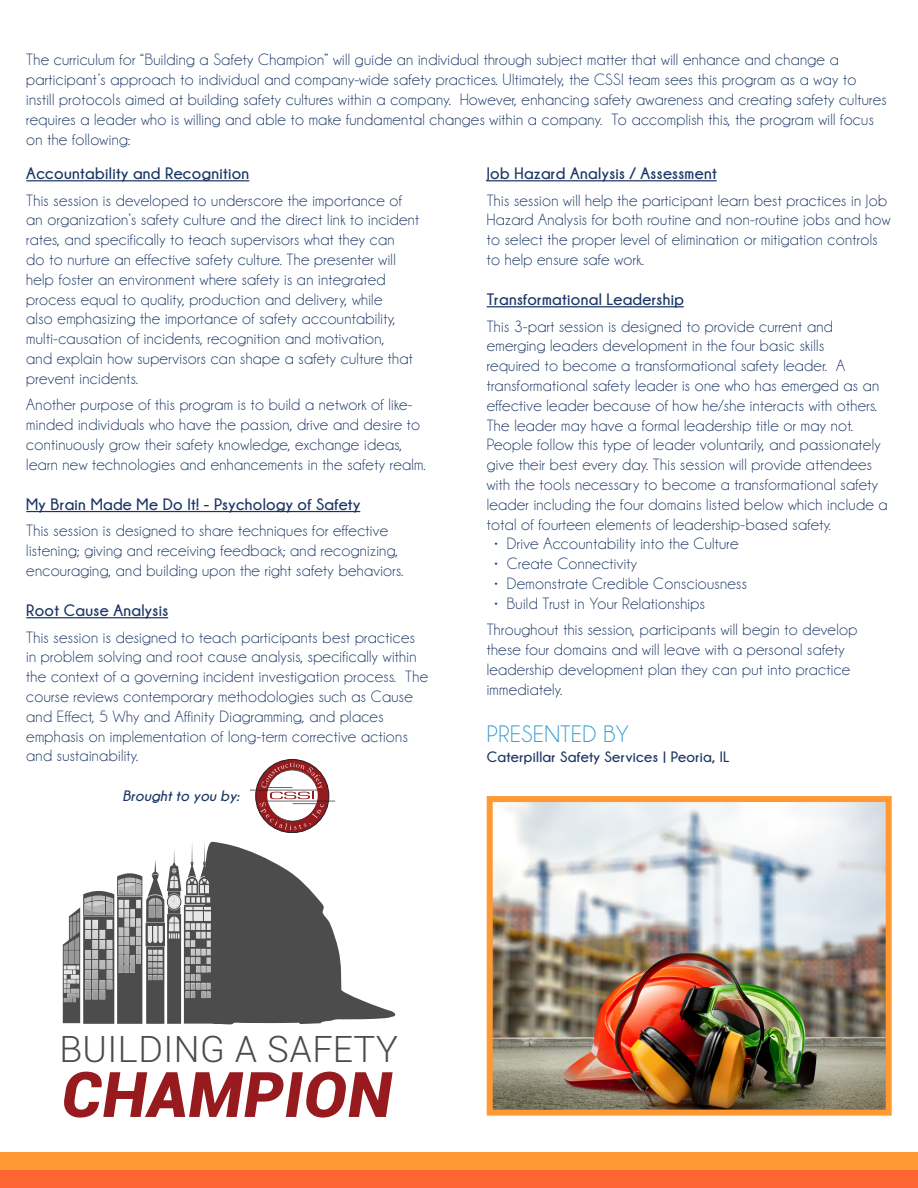
<style>
.page{position:relative;width:918px;height:1188px;background:#fff}
.page>*{position:absolute;margin:0;border:0;box-sizing:border-box;transform-origin:0 0}
.t1{font:italic 900 62.85px "Roboto";letter-spacing:.01em;color:#971b1e}
.t2{font:300 36.6px "Roboto";letter-spacing:.01em;color:#4c4c4c}
.t3{font:24px "Champagne&Limousines";letter-spacing:.02em;color:#2f99cd}
.t4{font:16.5px/19.8px "Champagne&Limousines";letter-spacing:.02em;color:#1a3564}
.t5{font:700 16.5px "Champagne&Limousines";letter-spacing:.02em;color:#1a3564}
.t6{font:700 15px "Champagne&Limousines";letter-spacing:.02em;color:#1a3564}
.t7{font:italic 700 15px "Champagne&Limousines";letter-spacing:.02em;color:#1a3564}
</style>
<div class="page">
<div style="left:0;top:1152px;width:918px;height:18px;background:#f93"></div>
<div style="left:0;top:1170px;width:918px;height:18px;background:#f63"></div>
<hr style="left:26px;top:180px;width:223px;height:1px;background:#1a3564">
<hr style="left:26px;top:511px;width:334px;height:1px;background:#1a3564">
<hr style="left:26px;top:617px;width:142px;height:1px;background:#1a3564">
<hr style="left:487px;top:180px;width:230px;height:1px;background:#1a3564">
<hr style="left:487px;top:306px;width:197px;height:1px;background:#1a3564">
<img style="left:494px;top:803px;width:391px;height:306px">
<div style="left:487px;top:796px;width:405px;height:320px;border:6px solid #f93"></div>
<svg style="left:63px;top:841px;width:333px;height:184px"></svg>
<svg style="left:250px;top:762px;width:85px;height:68px"></svg>
<p class="t4" style="left:26px;top:50px;width:862px">The curriculum for “Building a Safety Champion” will guide an individual through subject matter that will enhance and change a participant’s approach to individual and company-wide safety practices. Ultimately, the CSSI team sees this program as a way to instill protocols aimed at building safety cultures within a company. However, enhancing safety awareness and creating safety cultures requires a leader who is willing and able to make fundamental changes within a company. To accomplish this, the program will focus on the following:</p>
<p class="t5" style="left:26px;top:164px;width:225px">Accountability and Recognition</p>
<p class="t4" style="left:26px;top:190px;width:394px">This session is developed to underscore the importance of an organization’s safety culture and the direct link to incident rates, and specifically to teach supervisors what they can<br>do to nurture an effective safety culture. The presenter will help foster an environment where safety is an integrated process equal to quality, production and delivery, while<br>also emphasizing the importance of safety accountability, multi-causation of incidents, recognition and motivation,<br>and explain how supervisors can shape a safety culture that prevent incidents.</p>
<p class="t4" style="left:26px;top:395px;width:401px">Another purpose of this program is to build a network of like&shy;minded individuals who have the passion, drive and desire to continuously grow their safety knowledge, exchange ideas, learn new technologies and enhancements in the safety realm.</p>
<p class="t5" style="left:26px;top:495px;width:335px">My Brain Made Me Do It! - Psychology of Safety</p>
<p class="t4" style="left:26px;top:521px;width:378px">This session is designed to share techniques for effective listening; giving and receiving feedback; and recognizing, encouraging, and building upon the right safety behaviors.</p>
<p class="t5" style="left:26px;top:601px;width:143px">Root Cause Analysis</p>
<p class="t4" style="left:26px;top:627px;width:403px">This session is designed to teach participants best practices in problem solving and root cause analysis, specifically within the context of a governing incident investigation process. The course reviews contemporary methodologies such as Cause and Effect, 5 Why and Affinity Diagramming, and places emphasis on implementation of long-term corrective actions and sustainability.</p>
<p class="t7" style="left:122px;top:788px;width:118px">Brought to you by:</p>
<p class="t5" style="left:487px;top:164px;width:232px">Job Hazard Analysis / Assessment</p>
<p class="t4" style="left:487px;top:190px;width:405px">This session will help the participant learn best practices in Job Hazard Analysis for both routine and non-routine jobs and how to select the proper level of elimination or mitigation controls to help ensure safe work.</p>
<p class="t5" style="left:487px;top:290px;width:199px">Transformational Leadership</p>
<p class="t4" style="left:487px;top:316px;width:402px">This 3-part session is designed to provide current and emerging leaders development in the four basic skills<br>required to become a transformational safety leader. A transformational safety leader is one who has emerged as an effective leader because of how he/she interacts with others.<br>The leader may have a formal leadership title or may not.<br>People follow this type of leader voluntarily, and passionately give their best every day. This session will provide attendees with the tools necessary to become a transformational safety leader including the four domains listed below which include a total of fourteen elements of leadership-based safety.</p>
<p class="t4" style="left:493px;top:534px;width:247px">• Drive Accountability into the Culture</p>
<p class="t4" style="left:493px;top:554px;width:145px">• Create Connectivity</p>
<p class="t4" style="left:493px;top:574px;width:255px">• Demonstrate Credible Consciousness</p>
<p class="t4" style="left:493px;top:594px;width:213px">• Build Trust in Your Relationships</p>
<p class="t4" style="left:487px;top:620px;width:372px">Throughout this session, participants will begin to develop these four domains and will leave with a personal safety leadership development plan they can put into practice immediately.</p>
<p class="t3" style="left:487px;top:722px;width:144px">PRESENTED BY</p>
<p class="t6" style="left:487px;top:749px;width:244px">Caterpillar Safety Services | Peoria, IL</p>
<p class="t2" style="left:60px;top:1024px;width:340px">BUILDING A SAFETY</p>
<p class="t1" style="left:61px;top:1050px;width:332px">CHAMPION</p>
</div>
